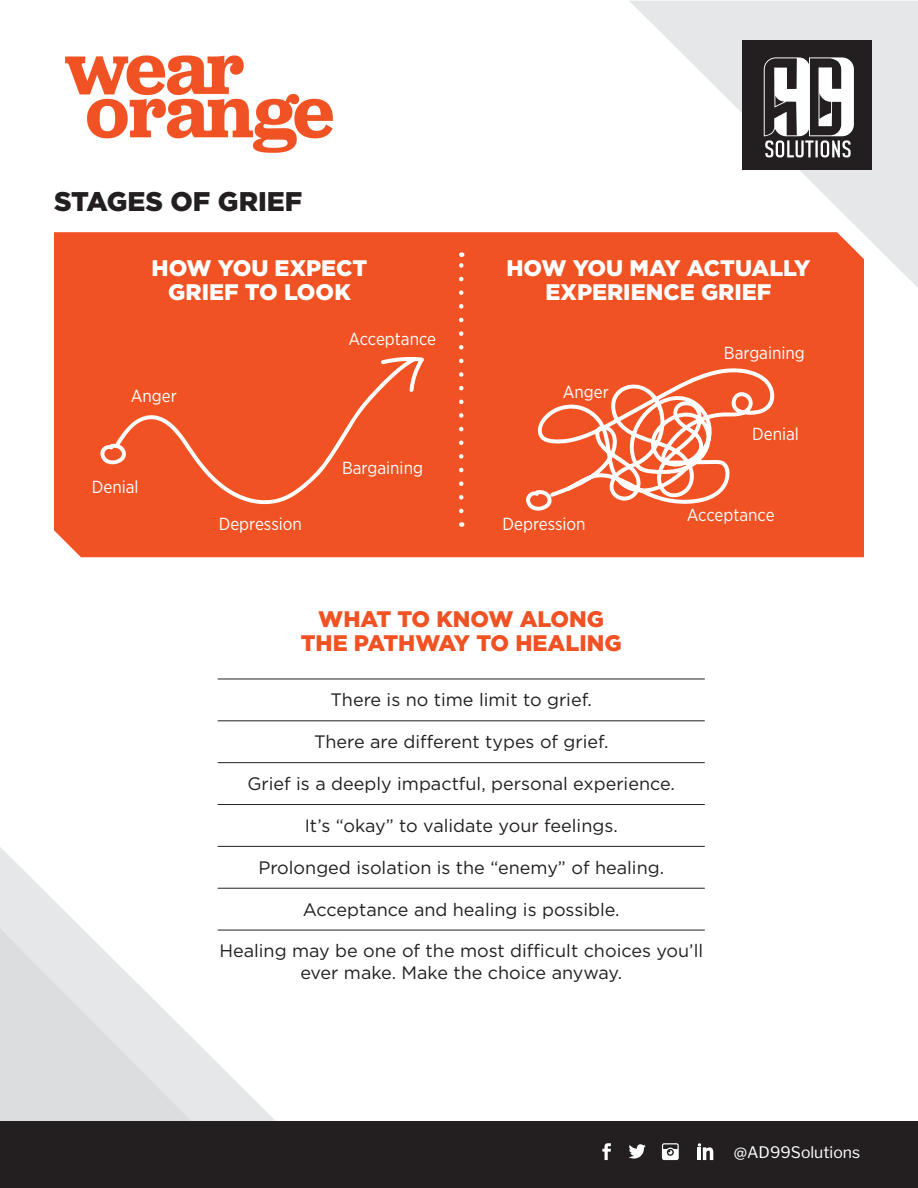
<style>
.page{position:relative;width:918px;height:1188px;background:#fff}
.page>*{position:absolute;margin:0;border:0;box-sizing:border-box;transform-origin:0 0}
.t1{font:900 27px "Gotham";color:#231f20}
.t2{font:900 22.5px/24px "Gotham";color:#fff;text-align:center}
.t3{font:900 22.5px/24px "Gotham";color:#f05223;text-align:center}
.t4{font:18px/21.6px "Gotham";color:#231f20;text-align:center}
.t5{font:17.4px "Gotham Narrow";color:#fff}
.t6{font:15.75px "Libre Franklin";color:#fff}
</style>
<div class="page">
<svg style="left:0;top:847px;width:276px;height:274px"></svg>
<svg style="left:0;top:928px;width:191px;height:193px"></svg>
<svg style="left:630px;top:1px;width:288px;height:287px"></svg>
<div style="left:0;top:1121px;width:918px;height:67px;background:#231f20"></div>
<div style="left:742px;top:40px;width:130px;height:130px;background:#231f20"></div>
<svg style="left:764px;top:57px;width:90px;height:100px"></svg>
<svg style="left:602px;top:1143px;width:9px;height:17px"></svg>
<svg style="left:662px;top:1143px;width:17px;height:17px"></svg>
<svg style="left:629px;top:1144px;width:17px;height:15px"></svg>
<svg style="left:698px;top:1143px;width:15px;height:17px"></svg>
<img style="left:65px;top:55px;width:268px;height:98px">
<hr style="left:218px;top:679px;width:487px;height:1px;background:#231f20">
<hr style="left:218px;top:720px;width:487px;height:1px;background:#231f20">
<hr style="left:218px;top:762px;width:487px;height:1px;background:#231f20">
<hr style="left:218px;top:804px;width:487px;height:1px;background:#231f20">
<hr style="left:218px;top:846px;width:487px;height:1px;background:#231f20">
<hr style="left:218px;top:888px;width:487px;height:1px;background:#231f20">
<hr style="left:218px;top:930px;width:487px;height:1px;background:#231f20">
<div style="left:54px;top:232px;width:810px;height:325px;background:#f05223"></div>
<svg style="left:99px;top:443px;width:16px;height:25px"></svg>
<div style="left:115px;top:357px;width:303px;height:149px;background:#f05223"></div>
<svg style="left:380px;top:356px;width:45px;height:37px"></svg>
<svg style="left:525px;top:368px;width:251px;height:146px"></svg>
<svg style="left:459px;top:252px;width:5px;height:259px"></svg>
<p class="t1" style="left:54px;top:182px;width:250px">STAGES OF GRIEF</p>
<p class="t2" style="left:152px;top:256px;width:217px">HOW YOU EXPECT<br>GRIEF TO LOOK</p>
<p class="t2" style="left:506px;top:256px;width:306px">HOW YOU MAY ACTUALLY<br>EXPERIENCE GRIEF</p>
<p class="t5" style="left:348px;top:328px;width:89px">Acceptance</p>
<p class="t5" style="left:131px;top:385px;width:48px">Anger</p>
<p class="t5" style="left:563px;top:381px;width:48px">Anger</p>
<p class="t5" style="left:92px;top:476px;width:48px">Denial</p>
<p class="t5" style="left:342px;top:457px;width:82px">Bargaining</p>
<p class="t5" style="left:219px;top:513px;width:85px">Depression</p>
<p class="t5" style="left:502px;top:513px;width:85px">Depression</p>
<p class="t3" style="left:301px;top:607px;width:322px">WHAT TO KNOW ALONG<br>THE PATHWAY TO HEALING</p>
<p class="t5" style="left:724px;top:342px;width:82px">Bargaining</p>
<p class="t5" style="left:752px;top:423px;width:48px">Denial</p>
<p class="t5" style="left:687px;top:504px;width:89px">Acceptance</p>
<p class="t4" style="left:331px;top:689px;width:263px">There is no time limit to grief.</p>
<p class="t4" style="left:314px;top:731px;width:296px">There are different types of grief.</p>
<p class="t4" style="left:247px;top:772px;width:429px">Grief is a deeply impactful, personal experience.</p>
<p class="t4" style="left:305px;top:814px;width:315px">It’s “okay” to validate your feelings.</p>
<p class="t4" style="left:258px;top:856px;width:407px">Prolonged isolation is the “enemy” of healing.</p>
<p class="t4" style="left:303px;top:898px;width:318px">Acceptance and healing is possible.</p>
<p class="t4" style="left:219px;top:940px;width:485px">Healing may be one of the most difficult choices you’ll ever make. Make the choice anyway.</p>
<p class="t6" style="left:734px;top:1142px;width:128px">@AD99Solutions</p>
</div>
